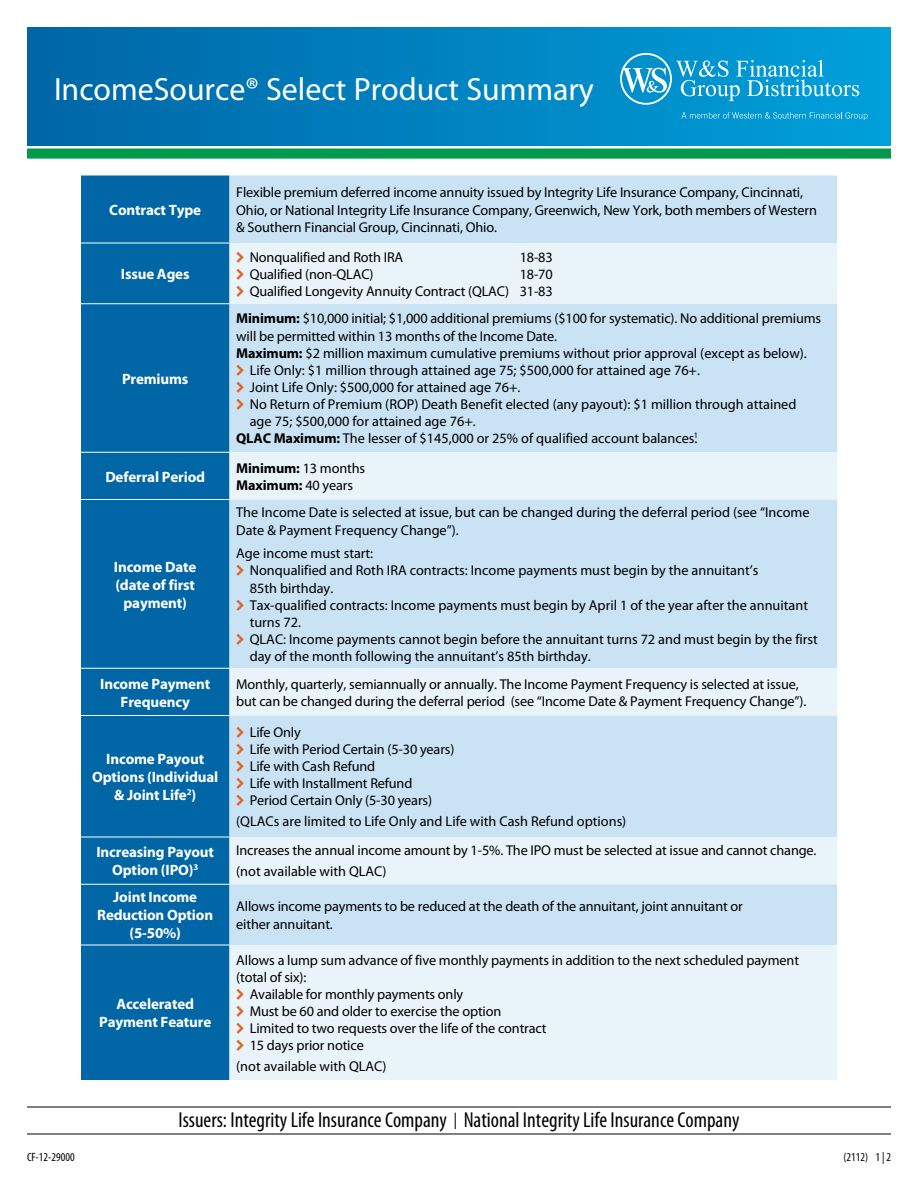
<style>
.page{position:relative;width:918px;height:1188px;background:#fff}
.page>*{position:absolute;margin:0;border:0;box-sizing:border-box;transform-origin:0 0}
.t1{font:32.25px "Myriad Pro";color:#fff}
.t2{font:condensed 21.75px "Myriad Pro";color:#000}
.t3{font:700 15px/18px "Myriad Pro";letter-spacing:-.01em;color:#fff;text-align:center}
.t4{font:14.25px/17.1px "Myriad Pro";letter-spacing:-.01em;color:#000}
.t5{font:700 14.25px/17.1px "Myriad Pro";letter-spacing:-.01em;color:#000}
.t6{font:condensed 12px "Myriad Pro";color:#000}
.s1{font-weight:700}
.s2{font-weight:400}
.s3{font-size:16.5px}
</style>
<div class="page">
<div style="left:27px;top:27px;width:864px;height:118px;background:linear-gradient(to right,#0066a6,#00a0db)"></div>
<div style="left:27px;top:148px;width:864px;height:11px;background:#00994e;border:2px solid #00994e"></div>
<hr style="left:27px;top:1134px;width:864px;height:1px;background:#000">
<hr style="left:27px;top:1107px;width:864px;height:1px;background:#000">
<svg style="left:682px;top:112px;width:186px;height:8px"></svg>
<svg style="left:620px;top:53px;width:239px;height:52px"></svg>
<div style="left:81px;top:176px;width:149px;height:904px;background:#0066a6"></div>
<div style="left:230px;top:176px;width:607px;height:67px;background:#c9e2f4"></div>
<svg style="left:230px;top:243px;width:607px;height:837px;fill:#c9e2f4"></svg>
<hr style="left:81px;top:243px;width:149px;height:1px;background:#fff">
<hr style="left:81px;top:303px;width:149px;height:1px;background:#fff">
<hr style="left:81px;top:452px;width:149px;height:1px;background:#fff">
<hr style="left:81px;top:499px;width:149px;height:1px;background:#fff">
<hr style="left:81px;top:668px;width:149px;height:1px;background:#fff">
<hr style="left:81px;top:715px;width:149px;height:1px;background:#fff">
<hr style="left:81px;top:837px;width:149px;height:1px;background:#fff">
<hr style="left:81px;top:884px;width:149px;height:1px;background:#fff">
<hr style="left:81px;top:945px;width:149px;height:1px;background:#fff">
<svg style="left:237px;top:251px;width:7px;height:11px"></svg>
<svg style="left:237px;top:269px;width:7px;height:10px"></svg>
<svg style="left:237px;top:286px;width:7px;height:11px"></svg>
<svg style="left:237px;top:365px;width:7px;height:11px"></svg>
<svg style="left:237px;top:382px;width:7px;height:11px"></svg>
<svg style="left:237px;top:399px;width:7px;height:11px"></svg>
<svg style="left:237px;top:565px;width:7px;height:11px"></svg>
<svg style="left:237px;top:600px;width:7px;height:10px"></svg>
<svg style="left:237px;top:634px;width:7px;height:11px"></svg>
<svg style="left:237px;top:727px;width:7px;height:11px"></svg>
<svg style="left:237px;top:744px;width:7px;height:11px"></svg>
<svg style="left:237px;top:761px;width:7px;height:11px"></svg>
<svg style="left:237px;top:778px;width:7px;height:11px"></svg>
<svg style="left:237px;top:795px;width:7px;height:11px"></svg>
<svg style="left:237px;top:989px;width:7px;height:11px"></svg>
<svg style="left:237px;top:1006px;width:7px;height:11px"></svg>
<svg style="left:237px;top:1023px;width:7px;height:11px"></svg>
<svg style="left:237px;top:1040px;width:7px;height:11px"></svg>
<h1 class="t1" style="left:54px;top:71px;width:542px">IncomeSource® Select Product Summary</h1>
<p class="t3" style="left:109px;top:201px;width:93px">Contract Type</p>
<p class="t3" style="left:121px;top:265px;width:70px">Issue Ages</p>
<p class="t3" style="left:122px;top:370px;width:68px">Premiums</p>
<p class="t4" style="left:236px;top:184px;width:582px">Flexible premium deferred income annuity issued by Integrity Life Insurance Company, Cincinnati,<br>Ohio, or National Integrity Life Insurance Company, Greenwich, New York, both members of Western &amp; Southern Financial Group, Cincinnati, Ohio.</p>
<p class="t4" style="left:250px;top:249px;width:155px">Nonqualified and Roth IRA</p>
<p class="t4" style="left:520px;top:249px;width:35px">18-83</p>
<p class="t4" style="left:250px;top:266px;width:125px">Qualified (non-QLAC)</p>
<p class="t4" style="left:250px;top:266px;width:305px;text-align:right">18-70<br>Qualified Longevity Annuity Contract (QLAC) 31-83</p>
<p class="t4" style="left:236px;top:310px;width:587px"><span class="s1">Minimum:</span> $10,000 initial; $1,000 additional premiums ($100 for systematic). No additional premiums</p>
<p class="t4" style="left:236px;top:328px;width:322px">will be permitted within 13 months of the Income Date.</p>
<p class="t4" style="left:236px;top:345px;width:572px"><span class="s1">Maximum:</span> $2 million maximum cumulative premiums without prior approval (except as below).</p>
<p class="t4" style="left:250px;top:362px;width:452px">Life Only: $1 million through attained age 75; $500,000 for attained age 76+.</p>
<p class="t4" style="left:250px;top:379px;width:272px">Joint Life Only: $500,000 for attained age 76+.</p>
<p class="t4" style="left:250px;top:396px;width:548px">No Return of Premium (ROP) Death Benefit elected (any payout): $1 million through attained</p>
<p class="t4" style="left:250px;top:413px;width:228px">age 75; $500,000 for attained age 76+.</p>
<p class="t4" style="left:236px;top:430px;width:463px"><span class="s1">QLAC Maximum:</span> The lesser of $145,000 or 25% of qualified account balances.<sup>1</sup></p>
<p class="t3" style="left:105px;top:468px;width:101px">Deferral Period</p>
<p class="t5" style="left:236px;top:460px;width:130px">Minimum: <span class="s2">13 months<br></span>Maximum: <span class="s2">40 years</span></p>
<p class="t3" style="left:114px;top:558px;width:84px">Income Date (date of first payment)</p>
<p class="t4" style="left:236px;top:504px;width:575px">The Income Date is selected at issue, but can be changed during the deferral period (see “Income<br>Date &amp; Payment Frequency Change”).</p>
<p class="t4" style="left:250px;top:545px;width:570px;text-indent:-14px">Age income must start:<br>Nonqualified and Roth IRA contracts: Income payments must begin by the annuitant’s<br>85th birthday.<br>Tax-qualified contracts: Income payments must begin by April 1 of the year after the annuitant turns 72.<br>QLAC: Income payments cannot begin before the annuitant turns 72 and must begin by the first day of the month following the annuitant’s 85th birthday.</p>
<p class="t3" style="left:100px;top:675px;width:111px">Income Payment<br>Frequency</p>
<p class="t4" style="left:236px;top:676px;width:572px">Monthly, quarterly, semiannually or annually. The Income Payment Frequency is selected at issue, but can be changed during the deferral period (see “Income Date &amp; Payment Frequency Change”).</p>
<p class="t3" style="left:92px;top:750px;width:128px">Income Payout<br>Options (Individual &amp; Joint Life<sup>2</sup>)</p>
<p class="t4" style="left:250px;top:724px;width:206px">Life Only<br>Life with Period Certain (5-30 years)<br>Life with Cash Refund<br>Life with Installment Refund<br>Period Certain Only (5-30 years)</p>
<p class="t4" style="left:236px;top:813px;width:392px">(QLACs are limited to Life Only and Life with Cash Refund options)</p>
<p class="t3" style="left:96px;top:843px;width:119px">Increasing Payout<br>Option (IPO)<sup>3</sup></p>
<p class="t4" style="left:236px;top:840px;width:582px;line-height:21px">Increases the annual income amount by 1-5%. The IPO must be selected at issue and cannot change. (not available with QLAC)</p>
<p class="t3" style="left:97px;top:888px;width:117px">Joint Income<br>Reduction Option (5-50%)</p>
<p class="t4" style="left:236px;top:898px;width:508px">Allows income payments to be reduced at the death of the annuitant, joint annuitant or either annuitant.</p>
<p class="t3" style="left:99px;top:995px;width:114px">Accelerated<br>Payment Feature</p>
<p class="t4" style="left:236px;top:952px;width:564px">Allows a lump sum advance of five monthly payments in addition to the next scheduled payment</p>
<p class="t4" style="left:236px;top:969px;width:72px">(total of six):</p>
<p class="t4" style="left:250px;top:986px;width:215px">Available for monthly payments only</p>
<p class="t4" style="left:250px;top:1003px;width:253px">Must be 60 and older to exercise the option</p>
<p class="t4" style="left:250px;top:1020px;width:298px">Limited to two requests over the life of the contract</p>
<p class="t4" style="left:250px;top:1037px;width:116px">15 days prior notice</p>
<p class="t4" style="left:236px;top:1058px;width:152px">(not available with QLAC)</p>
<h2 class="t2" style="left:178px;top:1108px;width:563px">Issuers: Integrity Life Insurance Company <span class="s3">|</span> National Integrity Life Insurance Company</h2>
<p class="t6" style="left:27px;top:1151px;width:49px">CF-12-29000</p>
<p class="t6" style="left:843px;top:1151px;width:49px">(2112) 1 | 2</p>
</div>
